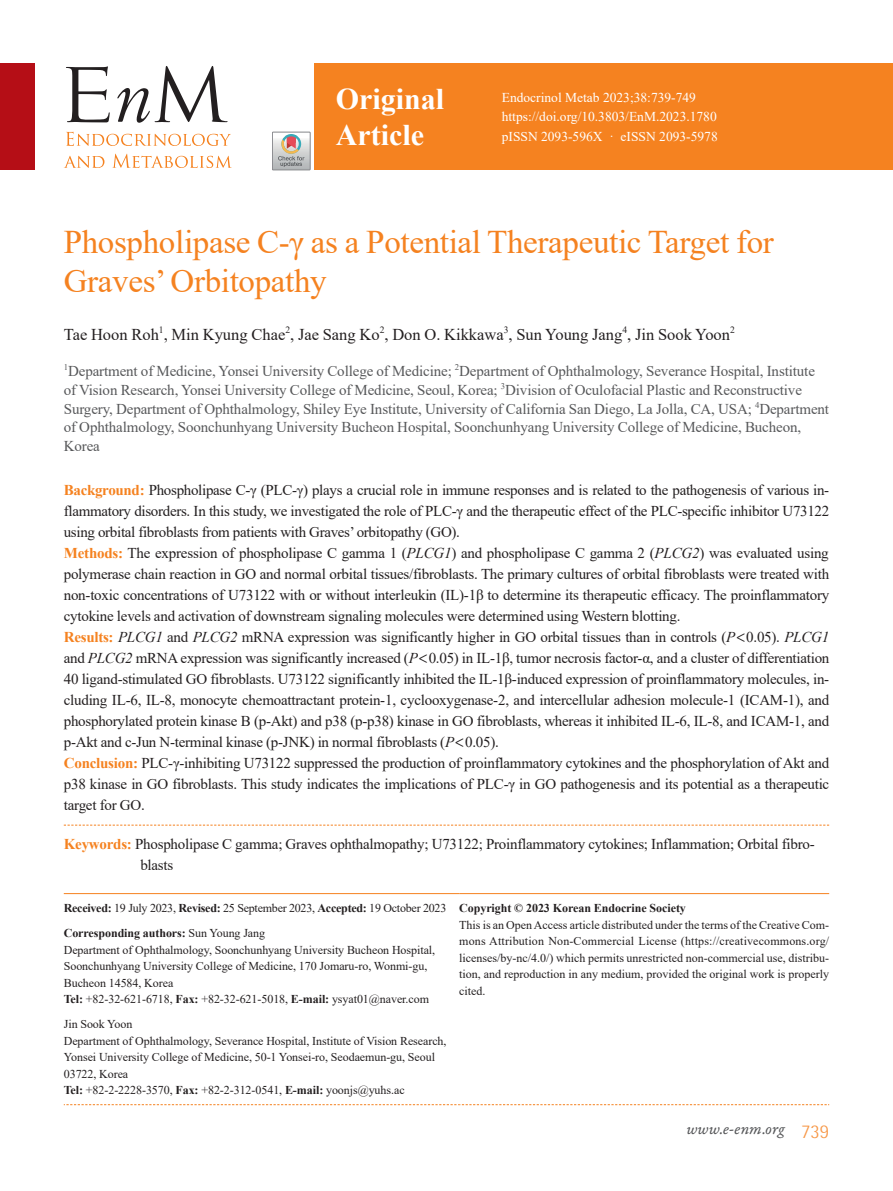
<style>
.page{position:relative;width:893px;height:1191px;background:#fff}
.page>*{position:absolute;margin:0;border:0;box-sizing:border-box;transform-origin:0 0}
.t1{font:33px/39.6px "Times New Roman";letter-spacing:-.01em;color:#f58220}
.t2{font:700 30px/36px "Times New Roman";color:#fff}
.t3{font:16.5px "Times New Roman";color:#231f20}
.t4{font:16.5px "Garamond Premr Pro It Capt";color:#57585a}
.t5{font:15px/21px "Times New Roman";letter-spacing:-.015em;color:#231f20}
.t6{font:15px/18.8px "Times New Roman";letter-spacing:-.01em;color:#57585a}
.t7{font:13.5px/19.5px "Times New Roman";color:#fff}
.t8{font:12px/16.5px "Times New Roman";letter-spacing:-.005em;color:#231f20}
.t9{font:700 12px "Times New Roman";letter-spacing:-.005em;color:#231f20}
.s1{font-weight:700;color:#f58220}
.s2{font-style:italic}
.s3{font-family:"Dotum"}
.s4{font-weight:700}
.s5{font-family:"Rotis Semi Sans Std";font-weight:300;font-size:19.5px;color:#f79848}
</style>
<div class="page">
<div style="left:0;top:64px;width:34px;height:106px;background:#b50e16"></div>
<div style="left:315px;top:64px;width:578px;height:106px;background:#f58220"></div>
<svg style="left:64px;top:154px;width:168px;height:14px"></svg>
<svg style="left:66px;top:132px;width:165px;height:14px"></svg>
<svg style="left:66px;top:66px;width:44px;height:56px"></svg>
<svg style="left:117px;top:66px;width:111px;height:57px"></svg>
<svg style="left:64px;top:824px;width:765px;height:1px"></svg>
<hr style="left:64px;top:893px;width:395px;height:1px;background:#f58220">
<hr style="left:459px;top:893px;width:370px;height:1px;background:#f58220">
<svg style="left:64px;top:1104px;width:765px;height:1px"></svg>
<svg style="left:272px;top:132px;width:38px;height:38px"></svg>
<h2 class="t2" style="left:336px;top:80px;width:110px">Original<br>Article</h2>
<p class="t7" style="left:502px;top:87px;width:217px">Endocrinol Metab 2023;38:739-749 https://doi.org/10.3803/EnM.2023.1780 pISSN 2093-596X · eISSN 2093-5978</p>
<h1 class="t1" style="left:64px;top:221px;width:712px">Phospholipase C-γ as a Potential Therapeutic Target for<br>Graves’ Orbitopathy</h1>
<p class="t3" style="left:64px;top:322px;width:673px">Tae Hoon Roh<sup>1</sup>, Min Kyung Chae<sup>2</sup>, Jae Sang Ko<sup>2</sup>, Don O. Kikkawa<sup>3</sup>, Sun Young Jang<sup>4</sup>, Jin Sook Yoon<sup>2</sup></p>
<p class="t6" style="left:64px;top:361px;width:767px"><sup>1</sup>Department of Medicine, Yonsei University College of Medicine; <sup>2</sup>Department of Ophthalmology, Severance Hospital, Institute of Vision Research, Yonsei University College of Medicine, Seoul, Korea; <sup>3</sup>Division of Oculofacial Plastic and Reconstructive Surgery, Department of Ophthalmology, Shiley Eye Institute, University of California San Diego, La Jolla, CA, USA; <sup>4</sup>Department of Ophthalmology, Soonchunhyang University Bucheon Hospital, Soonchunhyang University College of Medicine, Bucheon, Korea</p>
<p class="t5" style="left:64px;top:479px;width:767px"><span class="s1">Background:</span> Phospholipase C-γ (PLC-γ) plays a crucial role in immune responses and is related to the pathogenesis of various in&shy;flammatory disorders. In this study, we investigated the role of PLC-γ and the therapeutic effect of the PLC-specific inhibitor U73122 using orbital fibroblasts from patients with Graves’ orbitopathy (GO).<br><span class="s1">Methods:</span> The expression of phospholipase C gamma 1 (<span class="s2">PLCG1</span>) and phospholipase C gamma 2 (<span class="s2">PLCG2</span>) was evaluated using polymerase chain reaction in GO and normal orbital tissues/fibroblasts. The primary cultures of orbital fibroblasts were treated with non-toxic concentrations of U73122 with or without interleukin (IL)-1β to determine its therapeutic efficacy. The proinflammatory cytokine levels and activation of downstream signaling molecules were determined using Western blotting.<br><span class="s1">Results:</span> <span class="s2">PLCG1</span> and <span class="s2">PLCG2</span> mRNA expression was significantly higher in GO orbital tissues than in controls (<span class="s2">P</span><span class="s3">&lt;</span>0.05). <span class="s2">PLCG1 </span>and <span class="s2">PLCG2</span> mRNA expression was significantly increased (<span class="s2">P</span><span class="s3">&lt;</span>0.05) in IL-1β, tumor necrosis factor-α, and a cluster of differentiation 40 ligand-stimulated GO fibroblasts. U73122 significantly inhibited the IL-1β-induced expression of proinflammatory molecules, in&shy;cluding IL-6, IL-8, monocyte chemoattractant protein-1, cyclooxygenase-2, and intercellular adhesion molecule-1 (ICAM-1), and phosphorylated protein kinase B (p-Akt) and p38 (p-p38) kinase in GO fibroblasts, whereas it inhibited IL-6, IL-8, and ICAM-1, and p-Akt and c-Jun N-terminal kinase (p-JNK) in normal fibroblasts (<span class="s2">P</span><span class="s3">&lt;</span>0.05).<br><span class="s1">Conclusion:</span> PLC-γ-inhibiting U73122 suppressed the production of proinflammatory cytokines and the phosphorylation of Akt and p38 kinase in GO fibroblasts. This study indicates the implications of PLC-γ in GO pathogenesis and its potential as a therapeutic target for GO.</p>
<p class="t5" style="left:140px;top:832px;width:676px;text-indent:-77px"><span class="s1">Keywords:</span> Phospholipase C gamma; Graves ophthalmopathy; U73122; Proinflammatory cytokines; Inflammation; Orbital fibro&shy;blasts</p>
<p class="t8" style="left:64px;top:895px;width:384px;line-height:25px"><span class="s4">Received:</span> 19 July 2023, <span class="s4">Revised:</span> 25 September 2023, <span class="s4">Accepted:</span> 19 October 2023<br><span class="s4">Corresponding authors:</span> Sun Young Jang</p>
<p class="t8" style="left:64px;top:941px;width:373px">Department of Ophthalmology, Soonchunhyang University Bucheon Hospital, Soonchunhyang University College of Medicine, 170 Jomaru-ro, Wonmi-gu, Bucheon 14584, Korea<br><span class="s4">Tel:</span> +82-32-621-6718, <span class="s4">Fax:</span> +82-32-621-5018, <span class="s4">E-mail:</span> ysyat01@naver.com</p>
<p class="t8" style="left:64px;top:1015px;width:384px">Jin Sook Yoon<br>Department of Ophthalmology, Severance Hospital, Institute of Vision Research, Yonsei University College of Medicine, 50-1 Yonsei-ro, Seodaemun-gu, Seoul 03722, Korea<br><span class="s4">Tel:</span> +82-2-2228-3570, <span class="s4">Fax:</span> +82-2-312-0541, <span class="s4">E-mail:</span> yoonjs@yuhs.ac</p>
<p class="t9" style="left:459px;top:899px;width:228px">Copyright © 2023 Korean Endocrine Society</p>
<p class="t8" style="left:459px;top:916px;width:371px;text-align:justify">This is an Open Access article distributed under the terms of the Creative Com&shy;mons Attribution Non-Commercial License (https://creativecommons.org/ licenses/by-nc/4.0/) which permits unrestricted non-commercial use, distribu&shy;tion, and reproduction in any medium, provided the original work is properly cited.</p>
<p class="t4" style="left:686px;top:1118px;width:144px">www.e-enm.org <span class="s5">739</span></p>
</div>
